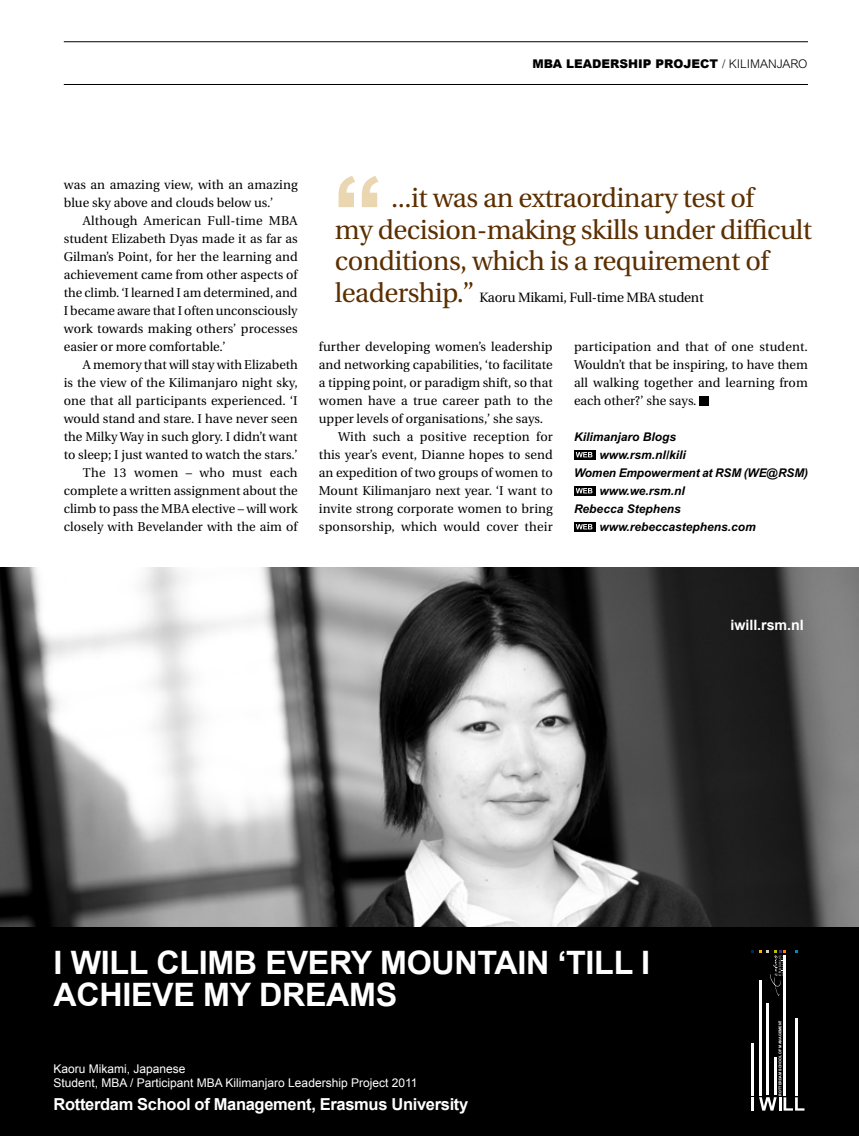
<style>
.page{position:relative;width:859px;height:1136px;background:#fff}
.page>*{position:absolute;margin:0;border:0;box-sizing:border-box;transform-origin:0 0}
.t1{font:700 32.25px/32.2px "Arial";letter-spacing:-.01em;color:#fff}
.t2{font:27px/31.5px "Utopia";letter-spacing:-.02em;color:#5c2f00}
.t3{font:700 16.5px "Arial";letter-spacing:-.02em;color:#fff}
.t4{font:700 14.25px "Arial";color:#fff}
.t5{font:13.5px "Utopia";letter-spacing:-.02em;color:#000}
.t6{font:12.75px/18px "Utopia";color:#000}
.t7{font:italic 700 12px "Arial";color:#000}
.t8{font:12px/14.4px "Arial";color:#fff}
.t9{font:900 12px "Arial";color:#000}
.t10{font:300 12px "Arial";color:#000}
.t11{font:700 3.75px "Arial";color:#fff}
.s1{font-weight:300}
.s2{font-size:27px;color:#5c2f00}
</style>
<div class="page">
<hr style="left:64px;top:41px;width:744px;height:1px;background:#000">
<hr style="left:64px;top:84px;width:744px;height:1px;background:#000">
<div style="left:699px;top:396px;width:9px;height:9px;background:#000"></div>
<svg style="left:574px;top:450px;width:21px;height:9px"></svg>
<svg style="left:576px;top:452px;width:16px;height:5px"></svg>
<svg style="left:574px;top:486px;width:21px;height:9px"></svg>
<svg style="left:576px;top:488px;width:16px;height:5px"></svg>
<svg style="left:574px;top:522px;width:21px;height:9px"></svg>
<svg style="left:576px;top:524px;width:16px;height:5px"></svg>
<img style="left:0;top:567px;width:859px;height:360px">
<div style="left:0;top:927px;width:859px;height:208px;background:#000"></div>
<hr style="left:751px;top:1042px;width:3px;height:53px;background:#fff">
<hr style="left:759px;top:979px;width:3px;height:116px;background:#fff">
<hr style="left:766px;top:1003px;width:3px;height:92px;background:#fff">
<hr style="left:774px;top:1057px;width:2px;height:38px;background:#fff">
<hr style="left:783px;top:955px;width:3px;height:140px;background:#fff">
<hr style="left:795px;top:1017px;width:3px;height:78px;background:#fff">
<svg style="left:751px;top:1097px;width:53px;height:13px"></svg>
<svg style="left:751px;top:950px;width:35px;height:45px"></svg>
<svg style="left:338px;top:176px;width:40px;height:31px"></svg>
<p class="t9" style="left:532px;top:55px;width:44px">MBA LEADERSHI</p>
<p class="t9" style="left:643px;top:55px;width:92px">P PROJECT <span class="s1">/ KILI</span></p>
<p class="t10" style="left:750px;top:57px;width:36px">MANJARO</p>
<p class="t6" style="left:64px;top:176px;width:236px">was an amazing view, with an amazing blue sky above and clouds below us.’ Although American Full-time MBA student Elizabeth Dyas made it as far as Gilman’s Point, for her the learning and achievement came from other aspects of the climb. ‘I learned I am determined, and I became aware that I often unconsciously work towards making others’ processes easier or more comfortable.’<br>A memory that will stay with Elizabeth is the view of the Kilimanjaro night sky, one that all participants experienced. ‘I would stand and stare. I have never seen the Milky Way in such glory. I didn’t want to sleep; I just wanted to watch the stars.’ The 13 women – who must each complete a written assignment about the climb to pass the MBA elective – will work closely with Bevelander with the aim of</p>
<h2 class="t2" style="left:335px;top:182px;width:479px;text-indent:56px">...it was an extraordinary test of<br>my decision-making skills under difficult conditions, which is a requirement of</h2>
<p class="t5" style="left:335px;top:289px;width:370px"><span class="s2">leadership.”</span> Kaoru Mikami, Full-time MBA student</p>
<p class="t6" style="left:319px;top:338px;width:235px">further developing women’s leadership</p>
<p class="t6" style="left:319px;top:356px;width:235px">and networking capabilities, ‘to facilitate</p>
<p class="t6" style="left:319px;top:374px;width:235px">a tipping point, or paradigm shift, so that</p>
<p class="t6" style="left:319px;top:392px;width:235px">women have a true career path to the</p>
<p class="t6" style="left:319px;top:410px;width:226px">upper levels of organisations,’ she says.</p>
<p class="t6" style="left:338px;top:428px;width:216px">With such a positive reception for</p>
<p class="t6" style="left:319px;top:446px;width:235px">this year’s event, Dianne hopes to send</p>
<p class="t6" style="left:319px;top:464px;width:235px">an expedition of two groups of women to</p>
<p class="t6" style="left:319px;top:482px;width:235px">Mount Kilimanjaro next year. ‘I want to</p>
<p class="t6" style="left:319px;top:500px;width:235px">invite strong corporate women to bring</p>
<p class="t6" style="left:319px;top:518px;width:235px">sponsorship, which would cover their</p>
<p class="t6" style="left:574px;top:338px;width:235px;text-align:justify">participation and that of one student.<br>Wouldn’t that be inspiring, to have them all walking together and learning from each other?’ she says.</p>
<p class="t7" style="left:574px;top:430px;width:104px">Kilimanjaro Blogs</p>
<p class="t7" style="left:599px;top:448px;width:88px">www.rsm.nl/kili</p>
<p class="t7" style="left:574px;top:466px;width:235px">Women Empowerment at RSM (WE@RSM)</p>
<p class="t7" style="left:599px;top:484px;width:87px">www.we.rsm.nl</p>
<p class="t7" style="left:574px;top:502px;width:108px">Rebecca Stephens</p>
<p class="t7" style="left:599px;top:520px;width:158px">www.rebeccastephens.com</p>
<p class="t4" style="left:730px;top:616px;width:75px">iwill.rsm.nl</p>
<h1 class="t1" style="left:54px;top:947px;width:598px">I WILL CLIMB EVERY MOUNTAIN ‘TILL I<br>ACHIEVE MY DREAMS</h1>
<p class="t8" style="left:54px;top:1061px;width:365px">Kaoru Mikami, Japanese<br>Student, MBA / Participant MBA Kilimanjaro Leadership Project 2011</p>
<p class="t3" style="left:54px;top:1093px;width:416px">Rotterdam School of Management, Erasmus University</p>
<p class="t11" style="left:778px;top:1095px;width:77px;rotate:-90deg">ROTTERDAM SCHOOL OF MANAGEMENT</p>
</div>
